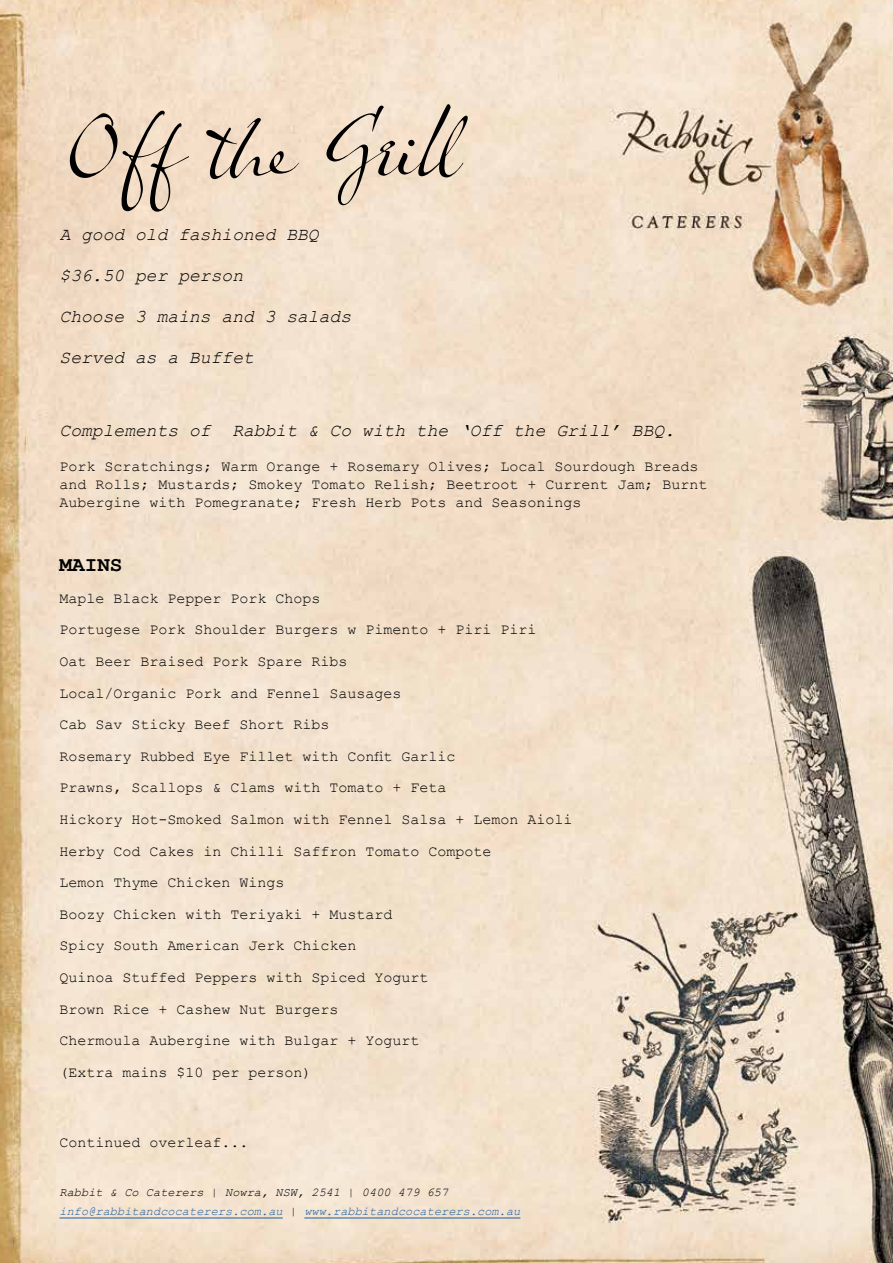
<style>
.page{position:relative;width:893px;height:1263px;background:#fff}
.page>*{position:absolute;margin:0;border:0;box-sizing:border-box;transform-origin:0 0}
.t1{font:90px "Olicana Fine";color:#000}
.t2{font:700 21px "Courier New";color:#000}
.t3{font:italic 18px "Courier New";color:#000}
.t4{font:15px/31.7px "Courier New";color:#000}
.t5{font:italic 12px/19.2px "Courier New";color:#215e9e}
.s1{color:#000}
</style>
<div class="page">
<img style="left:0;top:0;width:893px;height:1263px">
<hr style="left:60px;top:1218px;width:223px;height:1px;background:#215e9e">
<hr style="left:304px;top:1218px;width:216px;height:1px;background:#215e9e">
<h1 class="t1" style="left:60px;top:90px;width:411px">Off the Grill</h1>
<p class="t3" style="left:60px;top:222px;width:261px">A good old fashioned BBQ</p>
<p class="t3" style="left:60px;top:263px;width:185px">$36.50 per person</p>
<p class="t3" style="left:60px;top:304px;width:293px">Choose 3 mains and 3 salads</p>
<p class="t3" style="left:60px;top:345px;width:196px">Served as a Buffet</p>
<p class="t3" style="left:60px;top:418px;width:617px">Complements of Rabbit &amp; Co with the ‘Off the Grill’ BBQ.</p>
<p class="t4" style="left:60px;top:457px;width:649px;line-height:18px">Pork Scratchings; Warm Orange + Rosemary Olives; Local Sourdough Breads and Rolls; Mustards; Smokey Tomato Relish; Beetroot + Current Jam; Burnt<br>Aubergine with Pomegranate; Fresh Herb Pots and Seasonings</p>
<h2 class="t2" style="left:60px;top:552px;width:65px">MAINS</h2>
<p class="t4" style="left:60px;top:582px;width:515px">Maple Black Pepper Pork Chops<br>Portugese Pork Shoulder Burgers w Pimento + Piri Piri<br>Oat Beer Braised Pork Spare Ribs<br>Local/Organic Pork and Fennel Sausages<br>Cab Sav Sticky Beef Short Ribs<br>Rosemary Rubbed Eye Fillet with Confit Garlic<br>Prawns, Scallops &amp; Clams with Tomato + Feta<br>Hickory Hot-Smoked Salmon with Fennel Salsa + Lemon Aioli Herby Cod Cakes in Chilli Saffron Tomato Compote<br>Lemon Thyme Chicken Wings<br>Boozy Chicken with Teriyaki + Mustard<br>Spicy South American Jerk Chicken<br>Quinoa Stuffed Peppers with Spiced Yogurt<br>Brown Rice + Cashew Nut Burgers<br>Chermoula Aubergine with Bulgar + Yogurt<br>(Extra mains $10 per person)</p>
<p class="t4" style="left:60px;top:1126px;width:190px">Continued overleaf...</p>
<p class="t5" style="left:60px;top:1182px;width:462px"><span class="s1">Rabbit &amp; Co Caterers | Nowra, NSW, 2541 | 0400 479 657 </span>info@rabbitandcocaterers.com.au <span class="s1">|</span> www.rabbitandcocaterers.com.au</p>
</div>
